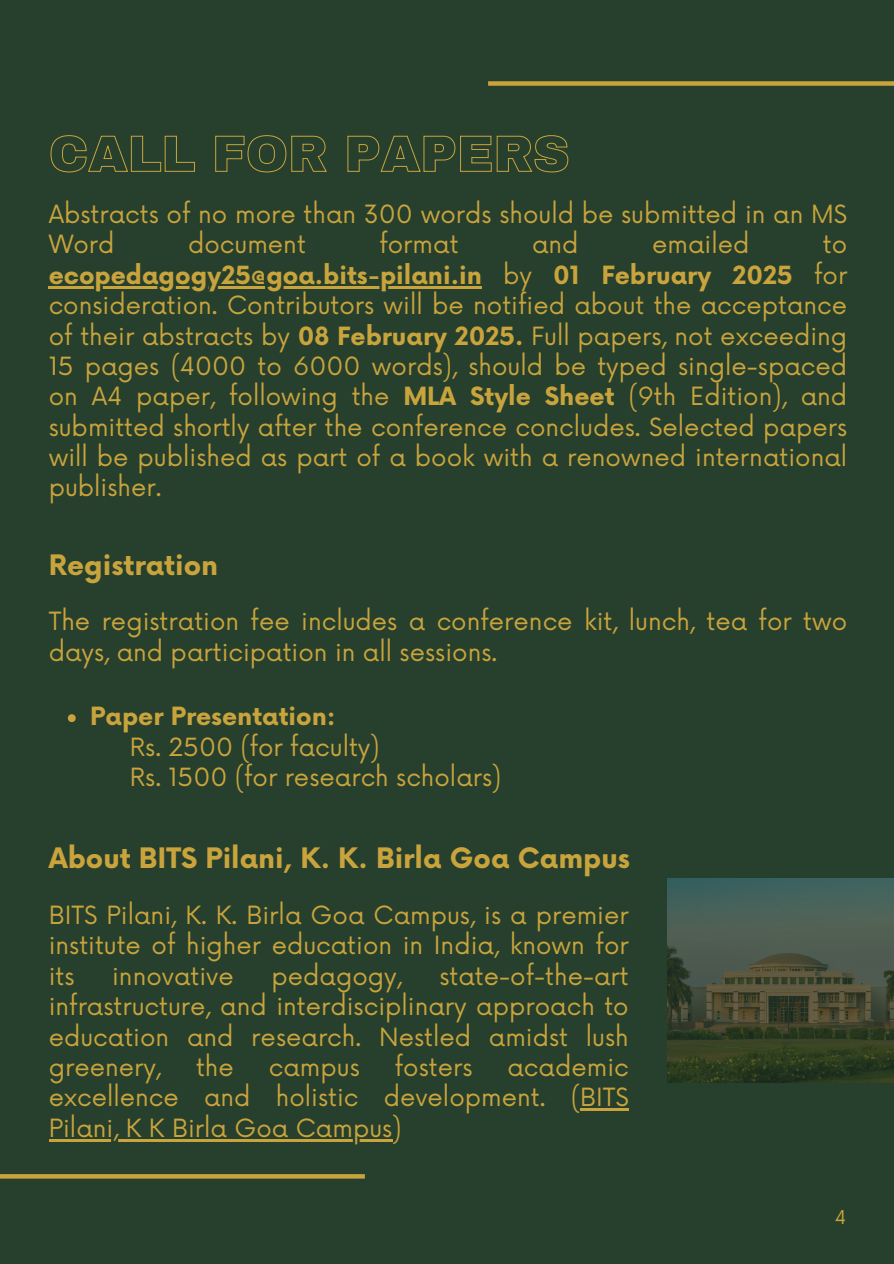
<style>
.page{position:relative;width:894px;height:1264px;background:#fff}
.page>*{position:absolute;margin:0;border:0;box-sizing:border-box;transform-origin:0 0}
.t1{font:700 27.45px "Now";color:#c9a43d}
.t2{font:24.45px/30.3px "Now";color:#c9a43d;text-align:justify}
.t3{font:700 24.45px "Now";color:#c9a43d}
.t4{font:18.45px "Now";color:#c9a43d}
.s1{font-weight:700}
</style>
<div class="page">
<div style="left:0;top:0;width:893px;height:1263px;background:#27402d"></div>
<div style="left:488px;top:81px;width:405px;height:5px;background:#c9a43d"></div>
<svg style="left:0;top:1174px;width:365px;height:4px"></svg>
<svg style="left:667px;top:878px;width:226px;height:205px"></svg>
<hr style="left:580px;top:1108px;width:48px;height:2px;background:#c9a43d">
<hr style="left:49px;top:1138px;width:343px;height:3px;background:#c9a43d">
<hr style="left:49px;top:286px;width:432px;height:2px;background:#c9a43d">
<svg style="left:68px;top:714px;width:8px;height:8px"></svg>
<svg style="left:50px;top:135px;width:518px;height:38px"></svg>
<h2 class="t2" style="left:49px;top:200px;width:799px">Abstracts of no more than 300 words should be submitted in an MS<br>Word</h2>
<h2 class="t2" style="left:188px;top:230px;width:119px">document</h2>
<h2 class="t2" style="left:379px;top:230px;width:81px">format</h2>
<h2 class="t2" style="left:532px;top:230px;width:48px">and</h2>
<h2 class="t2" style="left:652px;top:230px;width:99px">emailed</h2>
<h2 class="t2" style="left:822px;top:230px;width:26px">to</h2>
<p class="t2" style="left:49px;top:261px;width:799px"><span class="s1">ecopedagogy25@goa.bits-pilani.in</span> by <span class="s1">01 February 2025</span> for consideration. Contributors will be notified about the acceptance of their abstracts by <span class="s1">08 February 2025.</span> Full papers, not exceeding 15 pages (4000 to 6000 words), should be typed single-spaced on A4 paper, following the <span class="s1">MLA Style Sheet</span> (9th Edition), and submitted shortly after the conference concludes. Selected papers will be published as part of a book with a renowned international publisher.</p>
<p class="t1" style="left:49px;top:550px;width:171px">Registration</p>
<p class="t2" style="left:49px;top:607px;width:799px">The registration fee includes a conference kit, lunch, tea for two days, and participation in all sessions.</p>
<p class="t3" style="left:90px;top:703px;width:247px">Paper Presentation:</p>
<p class="t2" style="left:130px;top:733px;width:251px">Rs. 2500 (for faculty)</p>
<h2 class="t2" style="left:130px;top:763px;width:373px">Rs. 1500 (for research scholars)</h2>
<p class="t1" style="left:49px;top:843px;width:582px">About BITS Pilani, K. K. Birla Goa Campus</p>
<h1 class="t2" style="left:49px;top:901px;width:581px">BITS Pilani, K. K. Birla Goa Campus, is a premier institute of higher education in India, known for its</h1>
<h1 class="t2" style="left:49px;top:962px;width:581px;text-indent:390px">state-of-the-art infrastructure, and interdisciplinary approach to education and research. Nestled amidst lush greenery,</h1>
<h1 class="t2" style="left:112px;top:962px;width:123px">innovative</h1>
<h1 class="t2" style="left:271px;top:962px;width:132px">pedagogy,</h1>
<h1 class="t2" style="left:49px;top:1053px;width:581px;text-align:right">academic<br>excellence and holistic development. (BITS</h1>
<p class="t2" style="left:49px;top:1113px;width:354px">Pilani, K K Birla Goa Campus)</p>
<h1 class="t2" style="left:196px;top:1053px;width:39px">the</h1>
<h1 class="t2" style="left:269px;top:1053px;width:92px">campus</h1>
<h1 class="t2" style="left:394px;top:1053px;width:79px">fosters</h1>
<p class="t4" style="left:834px;top:1207px;width:13px">4</p>
</div>
